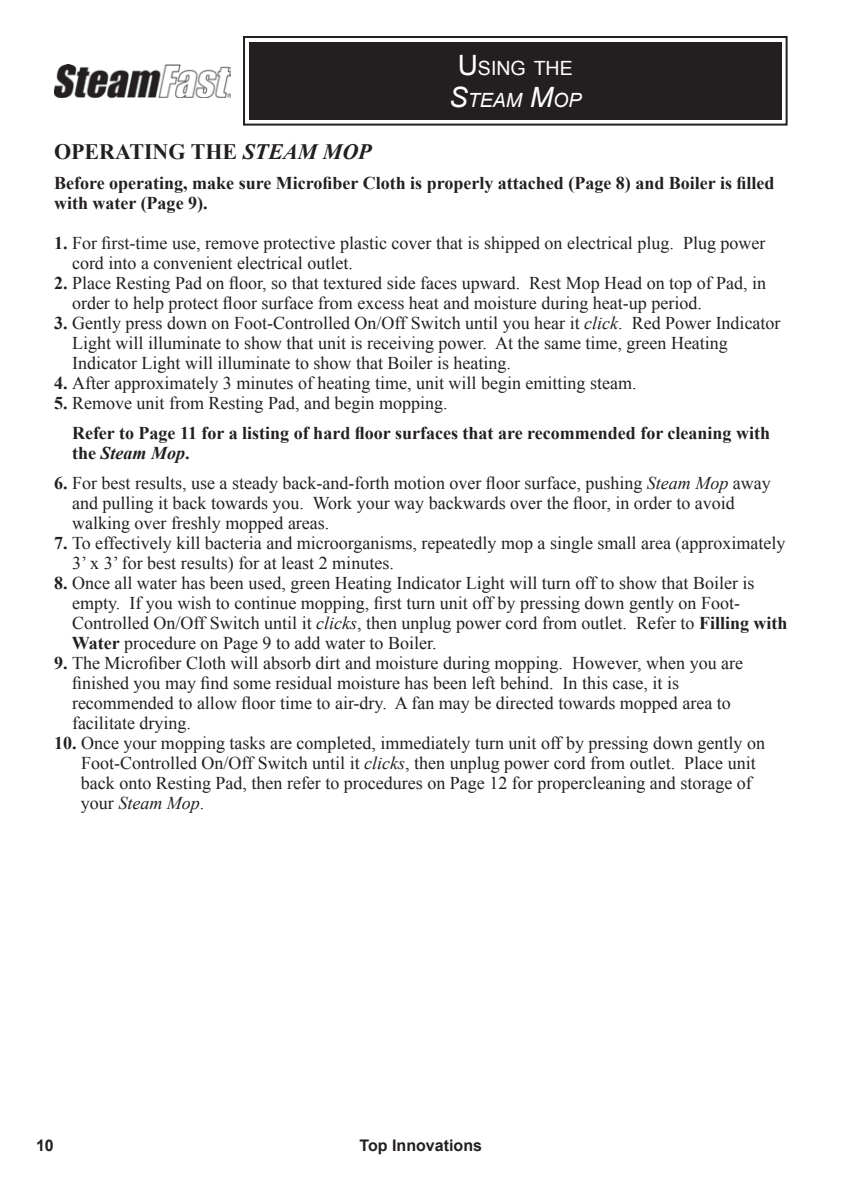
<style>
.page{position:relative;width:842px;height:1191px;background:#fff}
.page>*{position:absolute;margin:0;border:0;box-sizing:border-box;transform-origin:0 0}
.t1{font:700 22px "Times New Roman";color:#231f20}
.t2{font:19.6px/32px "Arial";color:#fff;text-align:center}
.t3{font:18px/20px "Times New Roman";color:#231f20}
.t4{font:700 18px/20px "Times New Roman";color:#231f20}
.t5{font:italic 700 18px "Times New Roman";color:#231f20}
.t6{font:700 16px "Arial";color:#231f20}
.s1{font-size:28px}
.s2{font-style:italic;font-size:28px}
.s3{font-style:italic}
.s4{font-weight:700}
.s5{font-weight:400}
.s6{font-style:normal}
</style>
<div class="page">
<svg style="left:243px;top:36px;width:545px;height:90px;background:#3d3a3b"></svg>
<div style="left:249px;top:42px;width:533px;height:78px;border:6px solid #231f20"></div>
<img style="left:54px;top:64px;width:177px;height:33px">
<p class="t2" style="left:449px;top:52px;width:134px"><span class="s1">U</span>SING THE<br><span class="s2">S</span><span class="s3">TEAM</span> <span class="s2">M</span><span class="s3">OP</span></p>
<p class="t1" style="left:54px;top:136px;width:319px">OPERATING THE <span class="s3">STEAM MOP</span></p>
<p class="t4" style="left:54px;top:172px;width:722px">Before operating, make sure Microfiber Cloth is properly attached (Page 8) and Boiler is filled with water (Page 9).</p>
<p class="t3" style="left:72px;top:233px;width:695px;text-indent:-18px"><span class="s4">1.</span> For first-time use, remove protective plastic cover that is shipped on electrical plug. Plug power cord into a convenient electrical outlet.</p>
<p class="t3" style="left:72px;top:273px;width:696px;text-indent:-18px"><span class="s4">2.</span> Place Resting Pad on floor, so that textured side faces upward. Rest Mop Head on top of Pad, in order to help protect floor surface from excess heat and moisture during heat-up period.</p>
<p class="t3" style="left:72px;top:313px;width:710px;text-indent:-18px"><span class="s4">3.</span> Gently press down on Foot-Controlled On/Off Switch until you hear it <span class="s3">click</span>. Red Power Indicator<br>Light will illuminate to show that unit is receiving power. At the same time, green Heating<br>Indicator Light will illuminate to show that Boiler is heating.</p>
<p class="t3" style="left:54px;top:373px;width:584px"><span class="s4">4.</span> After approximately 3 minutes of heating time, unit will begin emitting steam.</p>
<p class="t4" style="left:72px;top:387px;width:699px;line-height:30px;text-indent:-18px">5. <span class="s5">Remove unit from Resting Pad, and begin mopping.<br></span>Refer to Page 11 for a listing of hard floor surfaces that are recommended for cleaning with</p>
<p class="t5" style="left:72px;top:440px;width:119px"><span class="s6">the</span> Steam Mop<span class="s6">.</span></p>
<p class="t3" style="left:72px;top:473px;width:700px;text-indent:-18px"><span class="s4">6.</span> For best results, use a steady back-and-forth motion over floor surface, pushing <span class="s3">Steam Mop</span> away and pulling it back towards you. Work your way backwards over the floor, in order to avoid walking over freshly mopped areas.</p>
<p class="t3" style="left:72px;top:533px;width:715px;text-indent:-18px"><span class="s4">7.</span> To effectively kill bacteria and microorganisms, repeatedly mop a single small area (approximately<br>3’ x 3’ for best results) for at least 2 minutes.</p>
<p class="t3" style="left:72px;top:573px;width:717px;text-indent:-18px"><span class="s4">8.</span> Once all water has been used, green Heating Indicator Light will turn off to show that Boiler is empty. If you wish to continue mopping, first turn unit off by pressing down gently on Foot-Controlled On/Off Switch until it <span class="s3">clicks</span>, then unplug power cord from outlet. Refer to <span class="s4">Filling with Water</span> procedure on Page 9 to add water to Boiler.</p>
<p class="t3" style="left:72px;top:653px;width:673px;text-indent:-18px"><span class="s4">9.</span> The Microfiber Cloth will absorb dirt and moisture during mopping. However, when you are finished you may find some residual moisture has been left behind. In this case, it is recommended to allow floor time to air-dry. A fan may be directed towards mopped area to facilitate drying.</p>
<p class="t3" style="left:81px;top:733px;width:686px;text-indent:-27px"><span class="s4">10.</span> Once your mopping tasks are completed, immediately turn unit off by pressing down gently on Foot-Controlled On/Off Switch until it <span class="s3">clicks</span>, then unplug power cord from outlet. Place unit back onto Resting Pad, then refer to procedures on Page 12 for propercleaning and storage of your <span class="s3">Steam Mop</span>.</p>
<p class="t6" style="left:36px;top:1134px;width:19px">10</p>
<p class="t6" style="left:360px;top:1134px;width:124px">Top Innovations</p>
</div>
